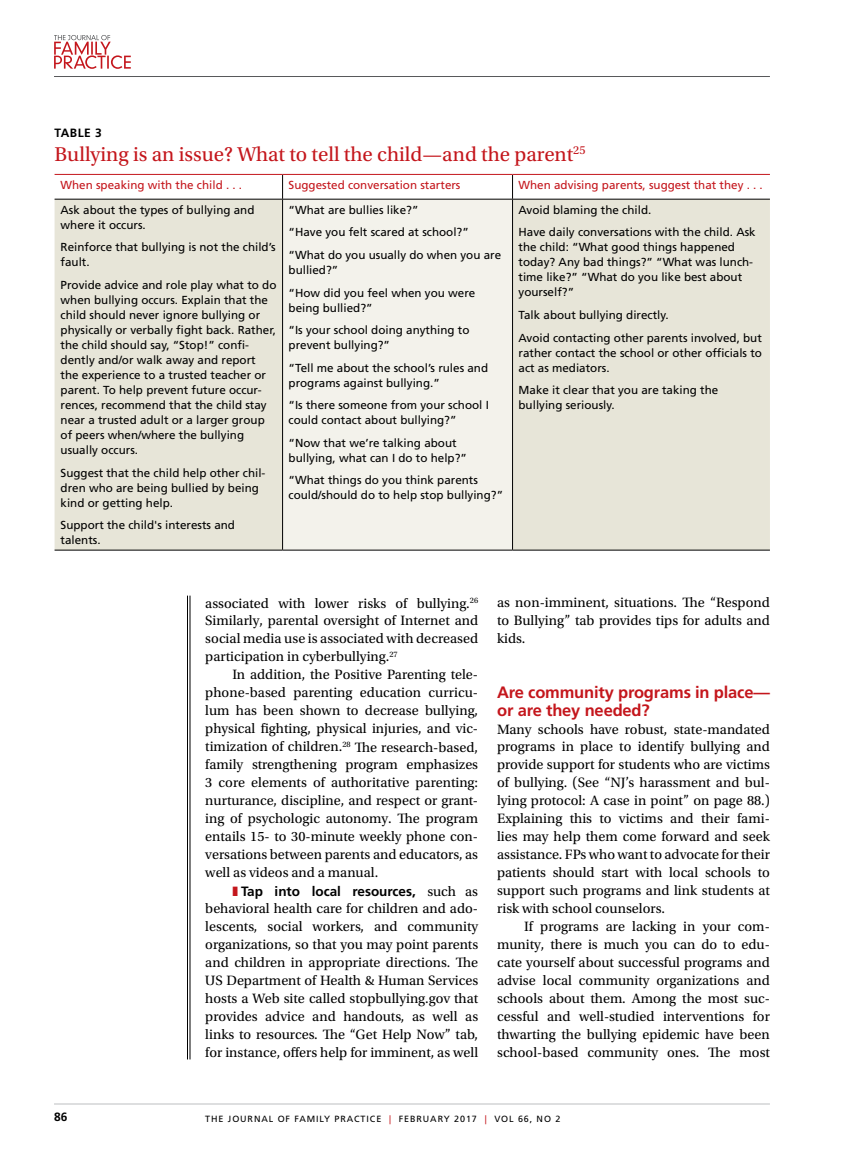
<style>
.page{position:relative;width:851px;height:1161px;background:#fff}
.page>*{position:absolute;margin:0;border:0;box-sizing:border-box;transform-origin:0 0}
.t1{font:21px "Utopia Std";color:#c4161c}
.t2{font:700 16.5px/18px "Frutiger LT Std";letter-spacing:-.01em;color:#c4161c}
.t3{font:14.25px/18px "Utopia Std";color:#000;text-align:justify}
.t4{font:700 13.5px "Frutiger LT Std";color:#000}
.t5{font:700 12px "Frutiger LT Std";letter-spacing:.04em;color:#000}
.t6{font:11.7px/15px "Frutiger LT Std";color:#000}
.t7{font:11.7px "Frutiger LT Std";color:#c4161c}
.t8{font:9px "Frutiger LT Std";letter-spacing:.1em;color:#000}
.s1{color:#c4161c}
.s2{font-family:"Utopia Std";font-weight:400;font-size:14.25px}
</style>
<div class="page">
<svg style="left:54px;top:35px;width:77px;height:34px"></svg>
<hr style="left:54px;top:76px;width:716px;height:1px;background:#58595b">
<hr style="left:54px;top:1104px;width:716px;height:1px;background:#bcbec0">
<hr style="left:190px;top:596px;width:1px;height:463px;background:#000">
<hr style="left:187px;top:596px;width:1px;height:463px;background:#000">
<div style="left:55px;top:200px;width:715px;height:350px;background:#e7e5d8"></div>
<div style="left:282px;top:199px;width:230px;height:351px;background:#f3f2eb"></div>
<svg style="left:512px;top:175px;width:1px;height:24px"></svg>
<hr style="left:282px;top:199px;width:230px;height:1px;background:#000">
<hr style="left:512px;top:199px;width:258px;height:1px;background:#000">
<hr style="left:512px;top:200px;width:1px;height:350px;background:#000">
<hr style="left:55px;top:550px;width:227px;height:1px;background:#000">
<hr style="left:282px;top:550px;width:230px;height:1px;background:#000">
<hr style="left:512px;top:550px;width:258px;height:1px;background:#000">
<hr style="left:55px;top:174px;width:227px;height:1px;background:#c4161c">
<hr style="left:282px;top:174px;width:230px;height:1px;background:#c4161c">
<hr style="left:512px;top:174px;width:258px;height:1px;background:#c4161c">
<svg style="left:282px;top:175px;width:1px;height:24px"></svg>
<hr style="left:55px;top:199px;width:227px;height:1px;background:#000">
<hr style="left:282px;top:200px;width:1px;height:350px;background:#000">
<p class="t5" style="left:55px;top:125px;width:49px">TABLE 3</p>
<h1 class="t1" style="left:55px;top:142px;width:532px">Bullying is an issue? What to tell the child—and the parent<sup>25</sup></h1>
<p class="t7" style="left:61px;top:178px;width:183px">When speaking with the child . . .</p>
<p class="t7" style="left:288px;top:178px;width:173px">Suggested conversation starters</p>
<p class="t7" style="left:518px;top:178px;width:246px">When advising parents, suggest that they . . .</p>
<p class="t6" style="left:61px;top:202px;width:195px">Ask about the types of bullying and where it occurs.</p>
<p class="t6" style="left:61px;top:240px;width:217px">Reinforce that bullying is not the child’s fault.</p>
<p class="t6" style="left:61px;top:278px;width:217px">Provide advice and role play what to do when bullying occurs. Explain that the child should never ignore bullying or physically or verbally fight back. Rather, the child should say, “Stop!” confi&shy;dently and/or walk away and report the experience to a trusted teacher or parent. To help prevent future occur&shy;rences, recommend that the child stay near a trusted adult or a larger group of peers when/where the bullying usually occurs.</p>
<p class="t6" style="left:61px;top:465px;width:206px">Suggest that the child help other chil&shy;dren who are being bullied by being kind or getting help.</p>
<p class="t6" style="left:61px;top:518px;width:176px">Support the child's interests and talents.</p>
<p class="t6" style="left:288px;top:199px;width:214px;line-height:22.5px">“What are bullies like?”<br>“Have you felt scared at school?” “What do you usually do when you are</p>
<p class="t6" style="left:288px;top:259px;width:188px;line-height:22.5px">bullied?”<br>“How did you feel when you were</p>
<p class="t6" style="left:288px;top:296px;width:182px;line-height:22.5px">being bullied?”<br>“Is your school doing anything to</p>
<p class="t6" style="left:288px;top:334px;width:201px;line-height:22.5px">prevent bullying?”<br>“Tell me about the school’s rules and</p>
<p class="t6" style="left:288px;top:371px;width:202px;line-height:22.5px">programs against bullying.”<br>“Is there someone from your school I</p>
<p class="t6" style="left:288px;top:409px;width:169px;line-height:22.5px">could contact about bullying?” “Now that we’re talking about</p>
<p class="t6" style="left:288px;top:447px;width:191px;line-height:22.5px">bullying, what can I do to help?” “What things do you think parents</p>
<p class="t6" style="left:288px;top:488px;width:216px">could/should do to help stop bullying?”</p>
<p class="t6" style="left:518px;top:199px;width:239px;line-height:22.5px">Avoid blaming the child.<br>Have daily conversations with the child. Ask</p>
<p class="t6" style="left:518px;top:240px;width:236px">the child: “What good things happened today? Any bad things?” “What was lunch&shy;time like?” “What do you like best about yourself?”</p>
<p class="t6" style="left:518px;top:304px;width:245px;line-height:22.5px">Talk about bullying directly.<br>Avoid contacting other parents involved, but</p>
<p class="t6" style="left:518px;top:345px;width:245px">rather contact the school or other officials to act as mediators.</p>
<p class="t6" style="left:518px;top:383px;width:201px">Make it clear that you are taking the bullying seriously.</p>
<p class="t3" style="left:205px;top:594px;width:274px">associated with lower risks of bullying.<sup>26<br></sup>Similarly, parental oversight of Internet and social media use is associated with decreased participation in cyberbullying.<sup>27</sup></p>
<p class="t3" style="left:205px;top:666px;width:274px;text-indent:27px">In addition, the Positive Parenting tele&shy;phone-based parenting education curricu&shy;lum has been shown to decrease bullying, physical fighting, physical injuries, and vic&shy;timization of children.<sup>28</sup> The research-based, family strengthening program emphasizes 3 core elements of authoritative parenting: nurturance, discipline, and respect or grant&shy;ing of psychologic autonomy. The program entails 15- to 30-minute weekly phone con&shy;versations between parents and educators, as well as videos and a manual.</p>
<p class="t4" style="left:232px;top:883px;width:247px"><span class="s1">❚</span> Tap into local resources, <span class="s2">such as</span></p>
<p class="t3" style="left:205px;top:900px;width:274px">behavioral health care for children and ado&shy;lescents, social workers, and community organizations, so that you may point parents and children in appropriate directions. The US Department of Health &amp; Human Services hosts a Web site called stopbullying.gov that provides advice and handouts, as well as links to resources. The “Get Help Now” tab, for instance, offers help for imminent, as well</p>
<p class="t3" style="left:497px;top:594px;width:274px">as non-imminent, situations. The “Respond to Bullying” tab provides tips for adults and kids.</p>
<p class="t2" style="left:497px;top:683px;width:274px">Are community programs in place— or are they needed?</p>
<p class="t3" style="left:497px;top:720px;width:274px">Many schools have robust, state-mandated programs in place to identify bullying and provide support for students who are victims of bullying. (See “NJ’s harassment and bul&shy;lying protocol: A case in point” on page 88.)<br>Explaining this to victims and their fami&shy;lies may help them come forward and seek assistance. FPs who want to advocate for their patients should start with local schools to support such programs and link students at risk with school counselors.</p>
<p class="t3" style="left:497px;top:918px;width:274px;text-indent:27px">If programs are lacking in your com&shy;munity, there is much you can do to edu&shy;cate yourself about successful programs and advise local community organizations and schools about them. Among the most suc&shy;cessful and well-studied interventions for thwarting the bullying epidemic have been school-based community ones. The most</p>
<p class="t5" style="left:54px;top:1110px;width:15px">86</p>
<p class="t8" style="left:205px;top:1113px;width:356px">THE JOURNAL OF FAMILY PRACTICE <span class="s1">|</span> FEBRUARY 2017 <span class="s1">|</span> VOL 66, NO 2</p>
</div>
